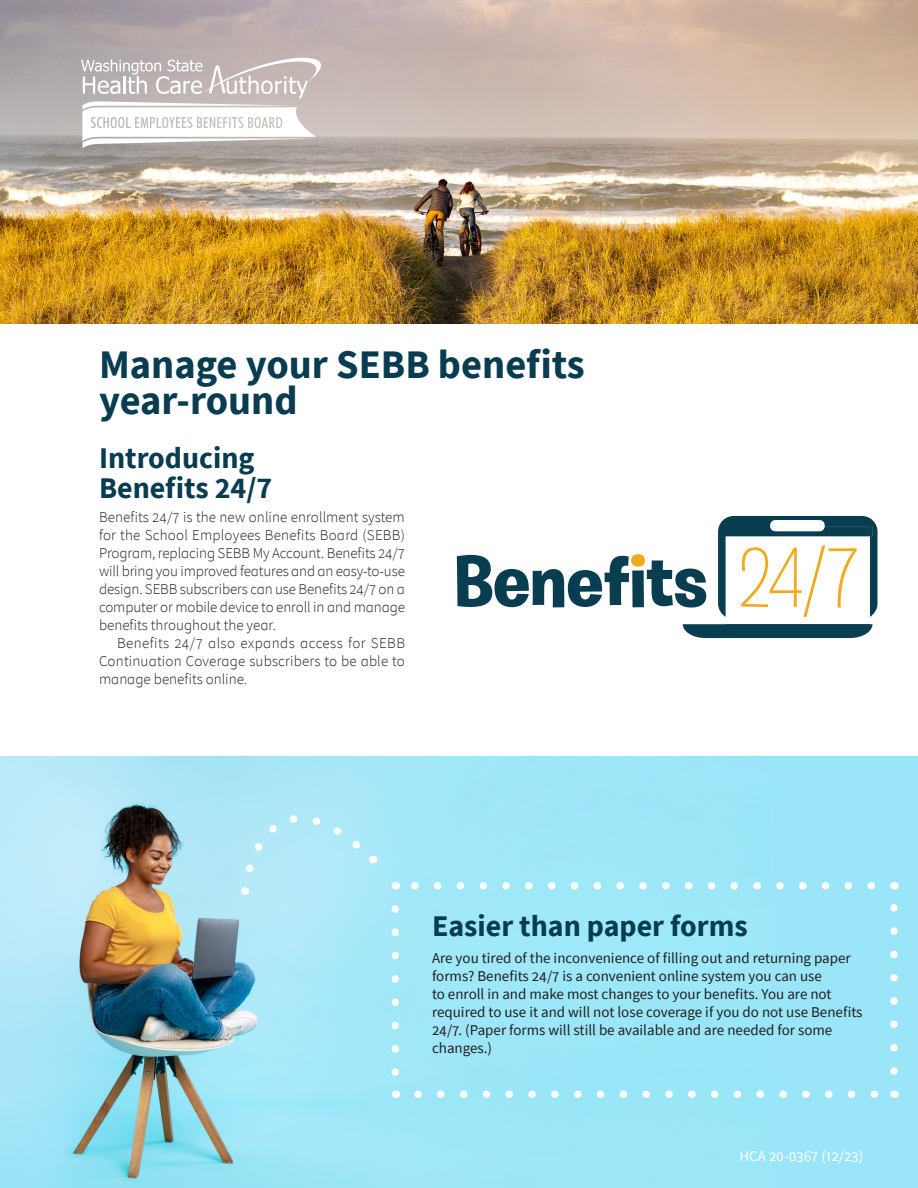
<style>
.page{position:relative;width:918px;height:1188px;background:#fff}
.page>*{position:absolute;margin:0;border:0;box-sizing:border-box;transform-origin:0 0}
.t1{font:700 40.5px/36px "Source Sans Pro";color:#083d51}
.t2{font:700 30px/30px "Source Sans Pro";color:#083d51}
.t3{font:300 15px/18px "Source Sans Pro";color:#231f20;text-align:justify}
.t4{font:15px/18px "Source Sans Pro";color:#231f20}
.t5{font:15px "Source Sans Pro";color:#fff}
</style>
<div class="page">
<div style="left:0;top:756px;width:918px;height:432px;background:#9ae5f8"></div>
<img style="left:0;top:756px;width:427px;height:432px">
<img style="left:0;top:0;width:918px;height:324px">
<svg style="left:392px;top:909px;width:7px;height:174px"></svg>
<svg style="left:418px;top:1090px;width:461px;height:8px"></svg>
<svg style="left:890px;top:904px;width:8px;height:167px"></svg>
<svg style="left:407px;top:882px;width:464px;height:8px"></svg>
<div style="left:240px;top:784px;width:135px;height:94px;background:#afe8f8"></div>
<svg style="left:683px;top:624px;width:189px;height:14px;background:#164759"></svg>
<svg style="left:718px;top:516px;width:160px;height:101px"></svg>
<svg style="left:457px;top:555px;width:249px;height:53px"></svg>
<svg style="left:81px;top:58px;width:240px;height:90px"></svg>
<h1 class="t1" style="left:99px;top:346px;width:487px">Manage your SEBB benefits year-round</h1>
<h1 class="t2" style="left:99px;top:443px;width:175px">Introducing<br>Benefits 24/7</h1>
<p class="t3" style="left:99px;top:508px;width:308px">Benefits 24/7 is the new online enrollment system for the School Employees Benefits Board (SEBB)<br>Program, replacing SEBB My Account. Benefits 24/7 will bring you improved features and an easy-to-use design. SEBB subscribers can use Benefits 24/7 on a computer or mobile device to enroll in and manage benefits throughout the year.</p>
<p class="t3" style="left:99px;top:634px;width:308px;text-indent:18px">Benefits 24/7 also expands access for SEBB Continuation Coverage subscribers to be able to manage benefits online.</p>
<h1 class="t2" style="left:432px;top:911px;width:317px">Easier than paper forms</h1>
<p class="t4" style="left:432px;top:949px;width:432px">Are you tired of the inconvenience of filling out and returning paper forms? Benefits 24/7 is a convenient online system you can use<br>to enroll in and make most changes to your benefits. You are not required to use it and will not lose coverage if you do not use Benefits 24/7. (Paper forms will still be available and are needed for some changes.)</p>
<p class="t5" style="left:740px;top:1146px;width:125px">HCA 20-0367 (12/23)</p>
</div>
